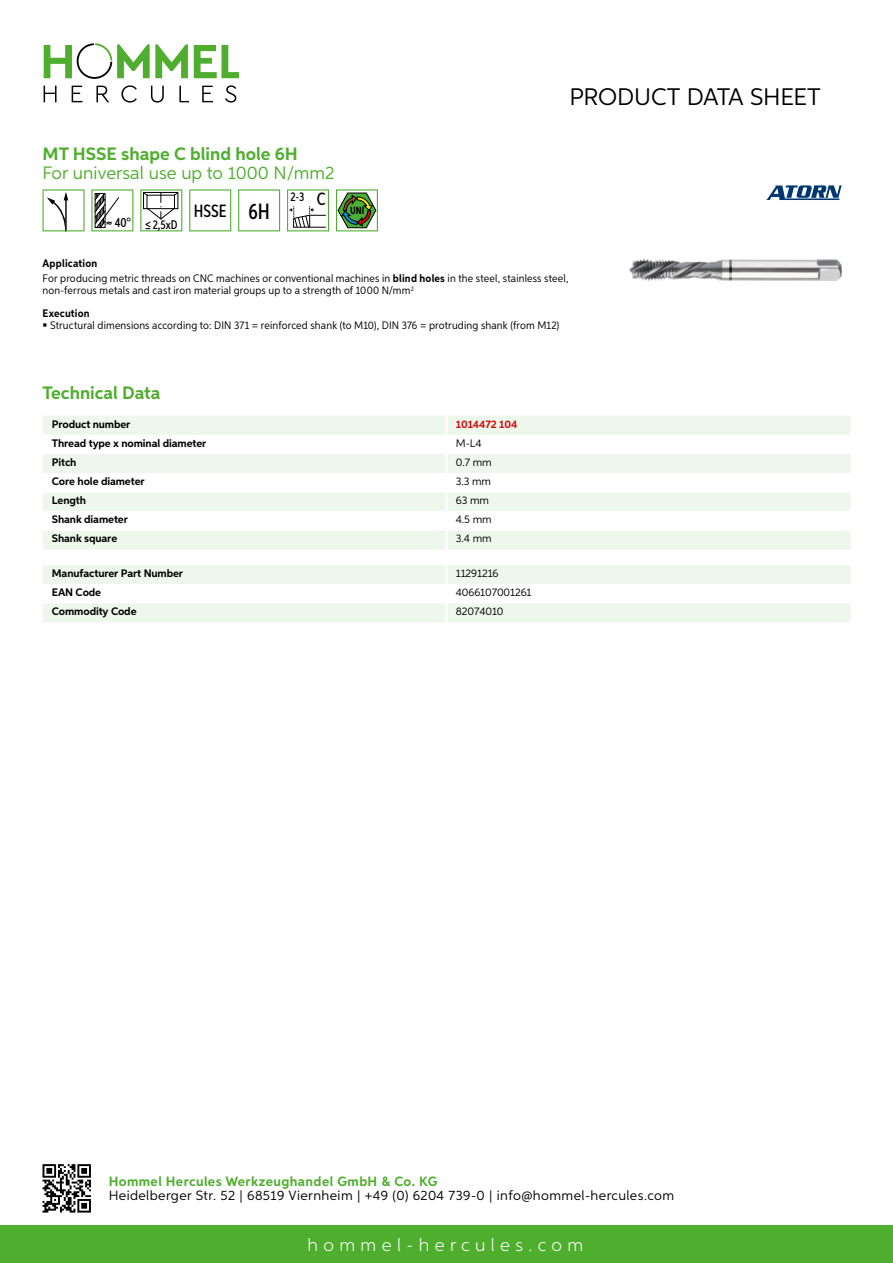
<style>
.page{position:relative;width:893px;height:1263px;background:#fff}
.page>*{position:absolute;margin:0;border:0;box-sizing:border-box;transform-origin:0 0}
.t1{font:24px "Aspira";letter-spacing:-.01em;color:#000}
.t2{font:700 18px "Aspira";color:#50ae2f}
.t3{font:18px "Aspira";color:#50ae2f}
.t4{font:300 18px "Aspira";letter-spacing:.3em;color:#fff}
.t5{font:500 17.85px "Aspira XX Nar";color:#000}
.t6{font:13.5px "Aspira";letter-spacing:.03em;color:#000}
.t7{font:700 13.5px "Aspira";letter-spacing:.03em;color:#50ae2f}
.t8{font:500 12.6px "Aspira XX Nar";color:#000}
.t9{font:10.95px/15.1px "Aspira Nar";letter-spacing:.015em;color:#000}
.t10{font:700 10.95px "Aspira";letter-spacing:-.01em;color:#000}
.t11{font:10.95px "Aspira";letter-spacing:-.01em;color:#000}
.t12{font:700 10.95px "Aspira";letter-spacing:-.01em;color:#cd1013}
.t13{font:700 10.35px "Aspira XX Nar";color:#000}
.s1{font-size:22.2px}
.s2{font-size:17.85px}
.s3{font-weight:700}
</style>
<div class="page">
<div style="left:0;top:1226px;width:893px;height:37px;background:#50ae2f"></div>
<svg style="left:43px;top:1164px;width:48px;height:48px"></svg>
<svg style="left:194px;top:45px;width:45px;height:33px"></svg>
<svg style="left:44px;top:43px;width:144px;height:36px"></svg>
<svg style="left:44px;top:86px;width:13px;height:16px"></svg>
<svg style="left:72px;top:86px;width:10px;height:16px"></svg>
<svg style="left:96px;top:86px;width:13px;height:16px"></svg>
<svg style="left:121px;top:85px;width:16px;height:18px"></svg>
<svg style="left:151px;top:86px;width:13px;height:17px"></svg>
<svg style="left:179px;top:86px;width:10px;height:16px"></svg>
<svg style="left:202px;top:86px;width:11px;height:16px"></svg>
<svg style="left:225px;top:85px;width:11px;height:18px"></svg>
<div style="left:43px;top:416px;width:807px;height:134px;background:#eef7eb"></div>
<svg style="left:43px;top:435px;width:807px;height:95px"></svg>
<hr style="left:445px;top:416px;width:3px;height:19px;background:#fff">
<hr style="left:445px;top:435px;width:3px;height:19px;background:#fff">
<hr style="left:445px;top:454px;width:3px;height:19px;background:#fff">
<hr style="left:445px;top:473px;width:3px;height:19px;background:#fff">
<hr style="left:445px;top:492px;width:3px;height:19px;background:#fff">
<hr style="left:445px;top:511px;width:3px;height:19px;background:#fff">
<hr style="left:445px;top:530px;width:3px;height:20px;background:#fff">
<svg style="left:43px;top:565px;width:807px;height:57px"></svg>
<hr style="left:445px;top:603px;width:3px;height:19px;background:#fff">
<svg style="left:43px;top:189px;width:42px;height:42px"></svg>
<svg style="left:91px;top:189px;width:42px;height:42px"></svg>
<svg style="left:140px;top:189px;width:42px;height:42px"></svg>
<svg style="left:189px;top:189px;width:42px;height:42px"></svg>
<svg style="left:238px;top:189px;width:42px;height:42px"></svg>
<svg style="left:287px;top:189px;width:42px;height:42px"></svg>
<svg style="left:336px;top:189px;width:42px;height:42px"></svg>
<img style="left:629px;top:259px;width:213px;height:21px">
<svg style="left:766px;top:185px;width:76px;height:15px"></svg>
<h2 class="t2" style="left:43px;top:142px;width:257px">MT HSSE shape C blind hole 6H</h2>
<h2 class="t3" style="left:43px;top:162px;width:294px">For universal use up to 1000 N/mm2</h2>
<p class="t8" style="left:115px;top:217px;width:64px"><sup>40°</sup> ≤2,5xD</p>
<h3 class="t5" style="left:194px;top:200px;width:78px">HSSE <span class="s1">6H</span></h3>
<p class="t8" style="left:290px;top:189px;width:37px">2-3 <span class="s2">C</span></p>
<p class="t13" style="left:350px;top:205px;width:16px">UNI</p>
<h1 class="t1" style="left:569px;top:82px;width:253px">Product data sh eet</h1>
<p class="t9" style="left:43px;top:256px;width:527px"><span class="s3">Application<br></span>For producing metric threads on CNC machines or conventional machines in <span class="s3">blind holes</span> in the steel, stainless steel,</p>
<p class="t9" style="left:43px;top:279px;width:373px;line-height:22.2px">non-ferrous metals and cast iron material groups up to a strength of 1000 N/mm<sup>2<br></sup><span class="s3">Execution</span></p>
<p class="t9" style="left:50px;top:318px;width:511px">Structural dimensions according to: DIN 371 = reinforced shank (to M10), DIN 376 = protruding shank (from M12)</p>
<h2 class="t2" style="left:43px;top:381px;width:120px">Technical Data</h2>
<p class="t10" style="left:52px;top:417px;width:80px">Product number</p>
<p class="t12" style="left:456px;top:417px;width:63px">1014472 104</p>
<p class="t10" style="left:52px;top:436px;width:156px">Thread type x nominal diameter</p>
<p class="t11" style="left:456px;top:436px;width:27px">M-L4</p>
<p class="t10" style="left:52px;top:455px;width:26px">Pitch</p>
<p class="t11" style="left:456px;top:455px;width:37px">0.7 mm</p>
<p class="t10" style="left:52px;top:474px;width:94px">Core hole diameter</p>
<p class="t11" style="left:456px;top:475px;width:37px">3.3 mm</p>
<p class="t10" style="left:52px;top:494px;width:36px">Length</p>
<p class="t11" style="left:456px;top:494px;width:35px">63 mm</p>
<p class="t10" style="left:52px;top:513px;width:78px">Shank diameter</p>
<p class="t11" style="left:456px;top:513px;width:37px">4.5 mm</p>
<p class="t10" style="left:52px;top:532px;width:67px">Shank square</p>
<p class="t11" style="left:456px;top:532px;width:37px">3.4 mm</p>
<p class="t10" style="left:52px;top:566px;width:133px">Manufacturer Part Number</p>
<p class="t11" style="left:456px;top:566px;width:44px">11291216</p>
<p class="t10" style="left:52px;top:586px;width:51px">EAN Code</p>
<p class="t11" style="left:456px;top:586px;width:77px">4066107001261</p>
<p class="t10" style="left:52px;top:605px;width:86px">Commodity Code</p>
<p class="t11" style="left:456px;top:605px;width:49px">82074010</p>
<p class="t7" style="left:109px;top:1172px;width:330px">Hommel Hercules Werkzeughandel GmbH &amp; Co. KG</p>
<p class="t6" style="left:109px;top:1187px;width:567px">Heidelberger Str. 52 | 68519 Viernheim | +49 (0) 6204 739-0 | info@hommel-hercules.com</p>
<h2 class="t4" style="left:307px;top:1234px;width:277px">hommel-hercules.com</h2>
</div>
